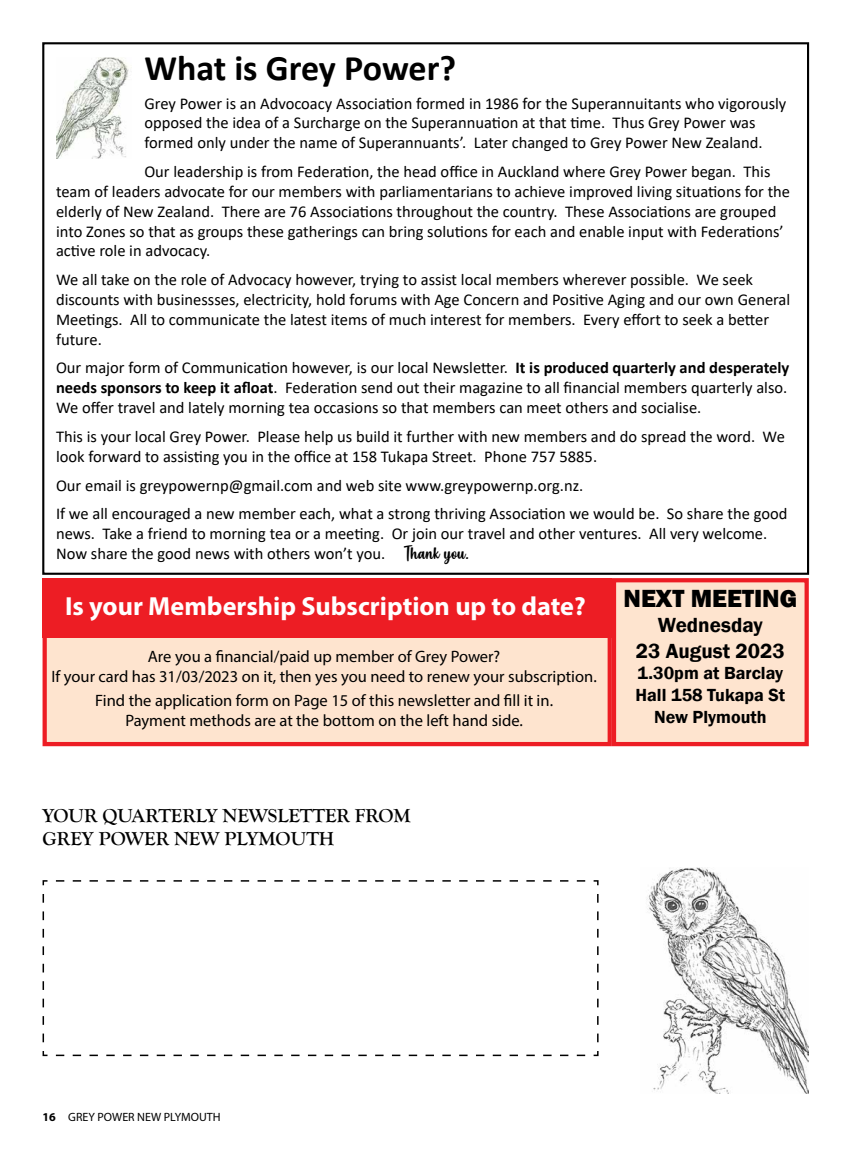
<style>
.page{position:relative;width:851px;height:1149px;background:#fff}
.page>*{position:absolute;margin:0;border:0;box-sizing:border-box;transform-origin:0 0}
.t1{font:700 36px "Calibri";color:#000}
.t2{font:700 26.25px "Myriad Pro";color:#fff}
.t3{font:800 25.5px "Franklin Gothic";color:#000}
.t4{font:600 21px/25.2px "Franklin Gothic";color:#000;text-align:center}
.t5{font:700 19.5px/23.4px "Goudy Old Style T";color:#000}
.t6{font:600 18px/21.6px "Franklin Gothic";color:#000;text-align:center}
.t7{font:16.5px/19.8px "Calibri";color:#000}
.t8{font:16.5px/19.8px "Myriad Pro";color:#000;text-align:center}
.t9{font:12px "Myriad Pro";color:#000}
.s1{font-weight:700}
.s2{font-family:"Misses"}
</style>
<div class="page">
<img style="left:646px;top:867px;width:162px;height:225px">
<svg style="left:42px;top:880px;width:557px;height:176px"></svg>
<div style="left:43px;top:578px;width:568px;height:168px;background:#fee4cf;border:4px solid #ed1d24"></div>
<div style="left:43px;top:578px;width:568px;height:59px;background:#ed1d24"></div>
<div style="left:611px;top:578px;width:197px;height:168px;background:#fee4cf;border:4px solid #ed1d24"></div>
<img style="left:56px;top:57px;width:73px;height:101px">
<h1 class="t1" style="left:144px;top:42px;width:313px">What is Grey Power?</h1>
<p class="t7" style="left:144px;top:93px;width:643px">Grey Power is an Advocoacy Association formed in 1986 for the Superannuitants who vigorously opposed the idea of a Surcharge on the Superannuation at that time. Thus Grey Power was formed only under the name of Superannuants’. Later changed to Grey Power New Zealand.</p>
<p class="t7" style="left:56px;top:161px;width:735px;text-indent:88px">Our leadership is from Federation, the head office in Auckland where Grey Power began. This team of leaders advocate for our members with parliamentarians to achieve improved living situations for the elderly of New Zealand. There are 76 Associations throughout the country. These Associations are grouped into Zones so that as groups these gatherings can bring solutions for each and enable input with Federations’ active role in advocacy.</p>
<p class="t7" style="left:56px;top:269px;width:735px">We all take on the role of Advocacy however, trying to assist local members wherever possible. We seek discounts with businessses, electricity, hold forums with Age Concern and Positive Aging and our own General Meetings. All to communicate the latest items of much interest for members. Every effort to seek a better future.</p>
<p class="t7" style="left:56px;top:357px;width:734px">Our major form of Communication however, is our local Newsletter. <span class="s1">It is produced quarterly and desperately needs sponsors to keep it afloat</span>. Federation send out their magazine to all financial members quarterly also.<br>We offer travel and lately morning tea occasions so that members can meet others and socialise.</p>
<p class="t7" style="left:56px;top:426px;width:730px">This is your local Grey Power. Please help us build it further with new members and do spread the word. We look forward to assisting you in the office at 158 Tukapa Street. Phone 757 5885.</p>
<p class="t7" style="left:56px;top:470px;width:732px;line-height:28.8px">Our email is greypowernp@gmail.com and web site www.greypowernp.org.nz.<br>If we all encouraged a new member each, what a strong thriving Association we would be. So share the good</p>
<p class="t7" style="left:56px;top:523px;width:712px">news. Take a friend to morning tea or a meeting. Or join our travel and other ventures. All very welcome.<br>Now share the good news with others won’t you. <span class="s2">Thank you.</span></p>
<h2 class="t2" style="left:65px;top:589px;width:522px">Is your Membership Subscription up to date?</h2>
<h3 class="t3" style="left:623px;top:582px;width:175px">NEXT MEETING</h3>
<p class="t4" style="left:635px;top:613px;width:150px">Wednesday<br>23 August 2023</p>
<p class="t6" style="left:635px;top:662px;width:151px">1.30pm at Barclay<br>Hall 158 Tukapa St<br>New Plymouth</p>
<p class="t8" style="left:51px;top:646px;width:546px">Are you a financial/paid up member of Grey Power?<br>If your card has 31/03/2023 on it, then yes you need to renew your subscription.</p>
<p class="t8" style="left:95px;top:690px;width:459px">Find the application form on Page 15 of this newsletter and fill it in.<br>Payment methods are at the bottom on the left hand side.</p>
<p class="t5" style="left:43px;top:803px;width:369px">YOUR QUARTERLY NEWSLETTER FROM<br>GREY POWER NEW PLYMOUTH</p>
<p class="t9" style="left:43px;top:1109px;width:180px"><span class="s1">16</span> GREY POWER NEW PLYMOUTH</p>
</div>
